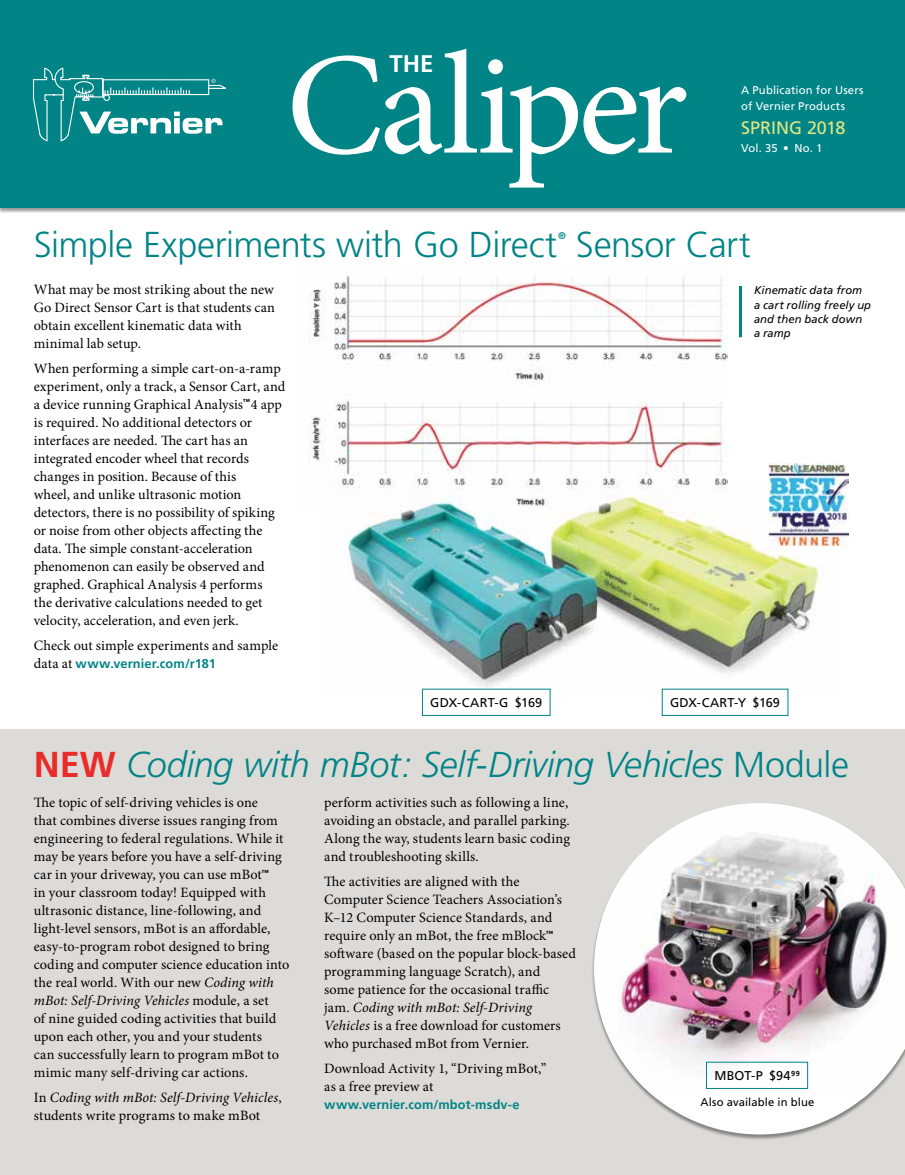
<style>
.page{position:relative;width:905px;height:1175px;background:#fff}
.page>*{position:absolute;margin:0;border:0;box-sizing:border-box;transform-origin:0 0}
.t1{font:145.95px "Minion Pro";letter-spacing:-.035em;color:#fff}
.t2{font:italic 300 36px "Frutiger LT Std";letter-spacing:-.015em;color:#008486}
.t3{font:300 36px "Frutiger LT Std";letter-spacing:-.015em;color:#008486}
.t4{font:700 24px "Frutiger LT Std";color:#fff}
.t5{font:18px "Frutiger LT Std";letter-spacing:-.005em;color:#dee781}
.t6{font:14.25px/18px "Minion Pro";letter-spacing:.005em;color:#000}
.t7{font:italic 14.25px/18px "Minion Pro";letter-spacing:.005em;color:#000}
.t8{font:700 12.75px "Frutiger LT Std";letter-spacing:.01em;color:#008486}
.t9{font:12.75px "Frutiger LT Std";letter-spacing:.01em;color:#000}
.t10{font:italic 11.25px/14.2px "Frutiger LT Std";letter-spacing:.005em;color:#000}
.t11{font:11.25px/15.8px "Frutiger LT Std";letter-spacing:.015em;color:#fff}
.t12{font:11.25px "Frutiger LT Std";letter-spacing:.015em;color:#000}
.t13{font:700 9.75px "Frutiger LT Std";color:#008486}
.s1{font-family:"Minion Pro";font-weight:400;font-size:14.25px;color:#000}
.s2{font-weight:700;font-style:normal;color:#e82c2a}
.s3{font-style:normal}
.s4{font-style:italic}
</style>
<div class="page">
<div style="left:0;top:729px;width:904px;height:445px;background:#dddbd8"></div>
<div style="left:0;top:0;width:904px;height:214px;background:#000;opacity:.4"></div>
<div style="left:0;top:0;width:904px;height:208px;background:#008486"></div>
<svg style="left:33px;top:68px;width:193px;height:73px"></svg>
<img style="left:309px;top:274px;width:418px;height:205px">
<img style="left:341px;top:479px;width:499px;height:218px">
<div style="left:422px;top:688px;width:128px;height:28px;border:1px solid #008486"></div>
<div style="left:662px;top:688px;width:126px;height:28px;border:1px solid #008486"></div>
<hr style="left:739px;top:286px;width:3px;height:51px;background:#008486">
<img style="left:768px;top:463px;width:80px;height:83px">
<div style="left:591px;top:803px;width:313px;height:337px;background:#000;opacity:.4"></div>
<svg style="left:594px;top:803px;width:310px;height:331px"></svg>
<img style="left:602px;top:803px;width:302px;height:295px">
<h1 class="t1" style="left:286px;top:8px;width:403px">Caliper</h1>
<h3 class="t4" style="left:389px;top:50px;width:45px">THE</h3>
<p class="t11" style="left:741px;top:83px;width:124px">A Publication for Users of Vernier Products</p>
<p class="t5" style="left:741px;top:117px;width:106px">SPRING 2018</p>
<p class="t11" style="left:741px;top:141px;width:83px">Vol. 35 • No. 1</p>
<h2 class="t3" style="left:34px;top:224px;width:525px">Simple Experiments with Go Direct</h2>
<p class="t13" style="left:558px;top:229px;width:9px">®</p>
<h2 class="t3" style="left:576px;top:224px;width:176px">Sensor Cart</h2>
<p class="t6" style="left:34px;top:280px;width:243px">What may be most striking about the new Go Direct Sensor Cart is that students can obtain excellent kinematic data with minimal lab setup.</p>
<p class="t6" style="left:34px;top:359px;width:253px">When performing a simple cart-on-a-ramp experiment, only a track, a Sensor Cart, and a device running Graphical Analysis<sup>™</sup> 4 app is required. No additional detectors or interfaces are needed. The cart has an integrated encoder wheel that records changes in position. Because of this<br>wheel, and unlike ultrasonic motion detectors, there is no possibility of spiking or noise from other objects affecting the data. The simple constant-acceleration phenomenon can easily be observed and graphed. Graphical Analysis 4 performs<br>the derivative calculations needed to get velocity, acceleration, and even jerk.</p>
<p class="t6" style="left:34px;top:636px;width:246px">Check out simple experiments and sample</p>
<p class="t8" style="left:34px;top:655px;width:184px"><span class="s1">data at</span> www.vernier.com/r181</p>
<p class="t10" style="left:754px;top:283px;width:119px">Kinematic data from a cart rolling freely up and then back down a ramp</p>
<p class="t9" style="left:430px;top:695px;width:113px">GDX-CART-G $169</p>
<p class="t9" style="left:670px;top:695px;width:111px">GDX-CART-Y $169</p>
<h2 class="t2" style="left:34px;top:743px;width:817px"><span class="s2">NEW</span> Coding with mBot: Self-Driving Vehicles <span class="s3">Module</span></h2>
<p class="t6" style="left:34px;top:793px;width:257px">The topic of self-driving vehicles is one<br>that combines diverse issues ranging from engineering to federal regulations. While it may be years before you have a self-driving car in your driveway, you can use mBot<sup>™<br></sup>in your classroom today! Equipped with ultrasonic distance, line-following, and light-level sensors, mBot is an affordable, easy-to-program robot designed to bring coding and computer science education into the real world. With our new <span class="s4">Coding with mBot: Self-Driving Vehicles</span> module, a set<br>of nine guided coding activities that build upon each other, you and your students<br>can successfully learn to program mBot to mimic many self‑driving car actions.</p>
<p class="t7" style="left:34px;top:1088px;width:249px"><span class="s3">In</span> Coding with mBot: Self-Driving Vehicles<span class="s3">, students write programs to make mBot</span></p>
<p class="t6" style="left:324px;top:793px;width:247px;text-align:justify">perform activities such as following a line, avoiding an obstacle, and parallel parking.<br>Along the way, students learn basic coding and troubleshooting skills.</p>
<p class="t6" style="left:324px;top:872px;width:253px">The activities are aligned with the Computer Science Teachers Association’s K–12 Computer Science Standards, and require only an mBot, the free mBlock<sup>™ </sup>software (based on the popular block‑based programming language Scratch), and<br>some patience for the occasional traffic jam. <span class="s4">Coding with mBot: Self-Driving Vehicles</span> is a free download for customers who purchased mBot from Vernier.</p>
<p class="t6" style="left:324px;top:1059px;width:224px">Download Activity 1, “Driving mBot,” as a free preview at</p>
<p class="t8" style="left:324px;top:1097px;width:197px">www.vernier.com/mbot-msdv-e</p>
<p class="t9" style="left:714px;top:1068px;width:87px">MBOT-P $94<sup>99</sup></p>
<p class="t12" style="left:700px;top:1095px;width:115px">Also available in blue</p>
</div>
